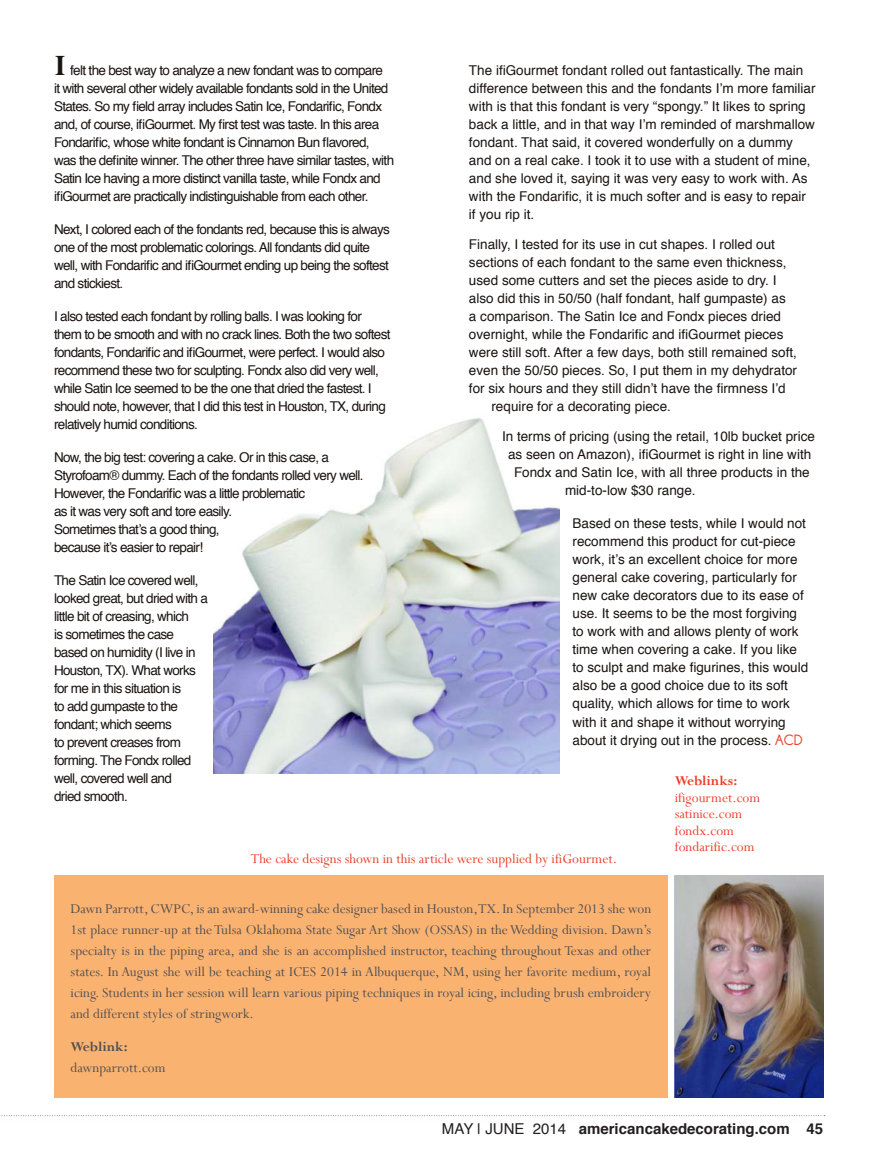
<style>
.page{position:relative;width:878px;height:1175px;background:#fff}
.page>*{position:absolute;margin:0;border:0;box-sizing:border-box;transform-origin:0 0}
.t1{font:700 33px "Perpetua";color:#1a1410}
.t2{font:15px/21px "Perpetua";color:#535152;text-align:justify}
.t3{font:15px "Perpetua";color:#ec3e28}
.t4{font:700 15px "Helvetica";color:#231f20}
.t5{font:700 15px "Perpetua";color:#ec3e28}
.t6{font:700 15px "Perpetua";color:#535152}
.t7{font:13.5px/18px "Helvetica";letter-spacing:-.05em;color:#1a1410}
.t8{font:13.5px/18px "Helvetica";color:#1a1410}
.s1{font-family:"Champagne&Limousines";font-weight:700;font-size:15px;color:#ec3e28}
.s2{font-weight:400}
</style>
<div class="page">
<div style="left:54px;top:875px;width:613px;height:222px;background:#fab271"></div>
<svg style="left:1px;top:1115px;width:824px;height:1px"></svg>
<img style="left:674px;top:875px;width:150px;height:222px">
<img style="left:214px;top:401px;width:345px;height:372px">
<p class="t1" style="left:54px;top:44px;width:14px">I</p>
<p class="t7" style="left:54px;top:61px;width:342px;text-indent:16px">felt the best way to analyze a new fondant was to compare<br>it with several other widely available fondants sold in the United States. So my field array includes Satin Ice, Fondarific, Fondx and, of course, ifiGourmet. My first test was taste. In this area Fondarific, whose white fondant is Cinnamon Bun flavored, was the definite winner. The other three have similar tastes, with Satin Ice having a more distinct vanilla taste, while Fondx and ifiGourmet are practically indistinguishable from each other.</p>
<p class="t7" style="left:54px;top:220px;width:337px">Next, I colored each of the fondants red, because this is always one of the most problematic colorings. All fondants did quite well, with Fondarific and ifiGourmet ending up being the softest and stickiest.</p>
<p class="t7" style="left:54px;top:307px;width:338px">I also tested each fondant by rolling balls. I was looking for them to be smooth and with no crack lines. Both the two softest fondants, Fondarific and ifiGourmet, were perfect. I would also recommend these two for sculpting. Fondx also did very well, while Satin Ice seemed to be the one that dried the fastest. I should note, however, that I did this test in Houston, TX, during relatively humid conditions.</p>
<p class="t7" style="left:54px;top:448px;width:311px">Now, the big test: covering a cake. Or in this case, a Styrofoam® dummy. Each of the fondants rolled very well.<br>However, the Fondarific was a little problematic<br>as it was very soft and tore easily.<br>Sometimes that’s a good thing,<br>because it’s easier to repair!</p>
<p class="t7" style="left:54px;top:571px;width:155px">The Satin Ice covered well, looked great, but dried with a little bit of creasing, which<br>is sometimes the case based on humidity (I live in<br>Houston, TX). What works for me in this situation is<br>to add gumpaste to the fondant; which seems<br>to prevent creases from forming. The Fondx rolled well, covered well and<br>dried smooth.</p>
<p class="t8" style="left:469px;top:62px;width:348px">The ifiGourmet fondant rolled out fantastically. The main difference between this and the fondants I’m more familiar with is that this fondant is very “spongy.” It likes to spring back a little, and in that way I’m reminded of marshmallow fondant. That said, it covered wonderfully on a dummy and on a real cake. I took it to use with a student of mine, and she loved it, saying it was very easy to work with. As with the Fondarific, it is much softer and is easy to repair if you rip it.</p>
<p class="t8" style="left:469px;top:236px;width:307px">Finally, I tested for its use in cut shapes. I rolled out</p>
<p class="t8" style="left:469px;top:254px;width:319px">sections of each fondant to the same even thickness,</p>
<p class="t8" style="left:469px;top:272px;width:309px">used some cutters and set the pieces aside to dry. I</p>
<p class="t8" style="left:469px;top:290px;width:318px">also did this in 50/50 (half fondant, half gumpaste) as</p>
<p class="t8" style="left:469px;top:308px;width:313px">a comparison. The Satin Ice and Fondx pieces dried</p>
<p class="t8" style="left:469px;top:326px;width:316px">overnight, while the Fondarific and ifiGourmet pieces</p>
<p class="t8" style="left:469px;top:344px;width:329px">were still soft. After a few days, both still remained soft,</p>
<p class="t8" style="left:469px;top:362px;width:329px">even the 50/50 pieces. So, I put them in my dehydrator</p>
<p class="t8" style="left:469px;top:380px;width:318px">for six hours and they still didn’t have the firmness I’d</p>
<p class="t8" style="left:491px;top:398px;width:181px">require for a decorating piece.</p>
<p class="t8" style="left:502px;top:428px;width:314px">In terms of pricing (using the retail, 10lb bucket price</p>
<p class="t8" style="left:508px;top:446px;width:305px">as seen on Amazon), ifiGourmet is right in line with</p>
<p class="t8" style="left:514px;top:464px;width:297px">Fondx and Satin Ice, with all three products in the</p>
<p class="t8" style="left:565px;top:482px;width:132px">mid-to-low $30 range.</p>
<p class="t8" style="left:572px;top:515px;width:237px">Based on these tests, while I would not recommend this product for cut-piece work, it’s an excellent choice for more general cake covering, particularly for new cake decorators due to its ease of use. It seems to be the most forgiving to work with and allows plenty of work time when covering a cake. If you like to sculpt and make figurines, this would also be a good choice due to its soft quality, which allows for time to work with it and shape it without worrying about it drying out in the process. <span class="s1">ACD</span></p>
<p class="t5" style="left:674px;top:771px;width:64px">Weblinks:</p>
<p class="t3" style="left:674px;top:788px;width:87px">ifigourmet.com</p>
<p class="t3" style="left:674px;top:804px;width:69px">satinice.com</p>
<p class="t3" style="left:674px;top:821px;width:61px">fondx.com</p>
<p class="t3" style="left:674px;top:837px;width:81px">fondarific.com</p>
<p class="t3" style="left:251px;top:849px;width:368px">The cake designs shown in this article were supplied by ifiGourmet.</p>
<p class="t2" style="left:71px;top:897px;width:582px">Dawn Parrott, CWPC, is an award-winning cake designer based in Houston, TX. In September 2013 she won 1st place runner-up at the Tulsa Oklahoma State Sugar Art Show (OSSAS) in the Wedding division. Dawn’s specialty is in the piping area, and she is an accomplished instructor, teaching throughout Texas and other states. In August she will be teaching at ICES 2014 in Albuquerque, NM, using her favorite medium, royal icing. Students in her session will learn various piping techniques in royal icing, including brush embroidery and different styles of stringwork.</p>
<p class="t6" style="left:71px;top:1037px;width:58px">Weblink:</p>
<p class="t2" style="left:71px;top:1056px;width:96px">dawnparrott.com</p>
<p class="t4" style="left:442px;top:1117px;width:383px"><span class="s2">MAY | JUNE 2014</span> americancakedecorating.com 45</p>
</div>
